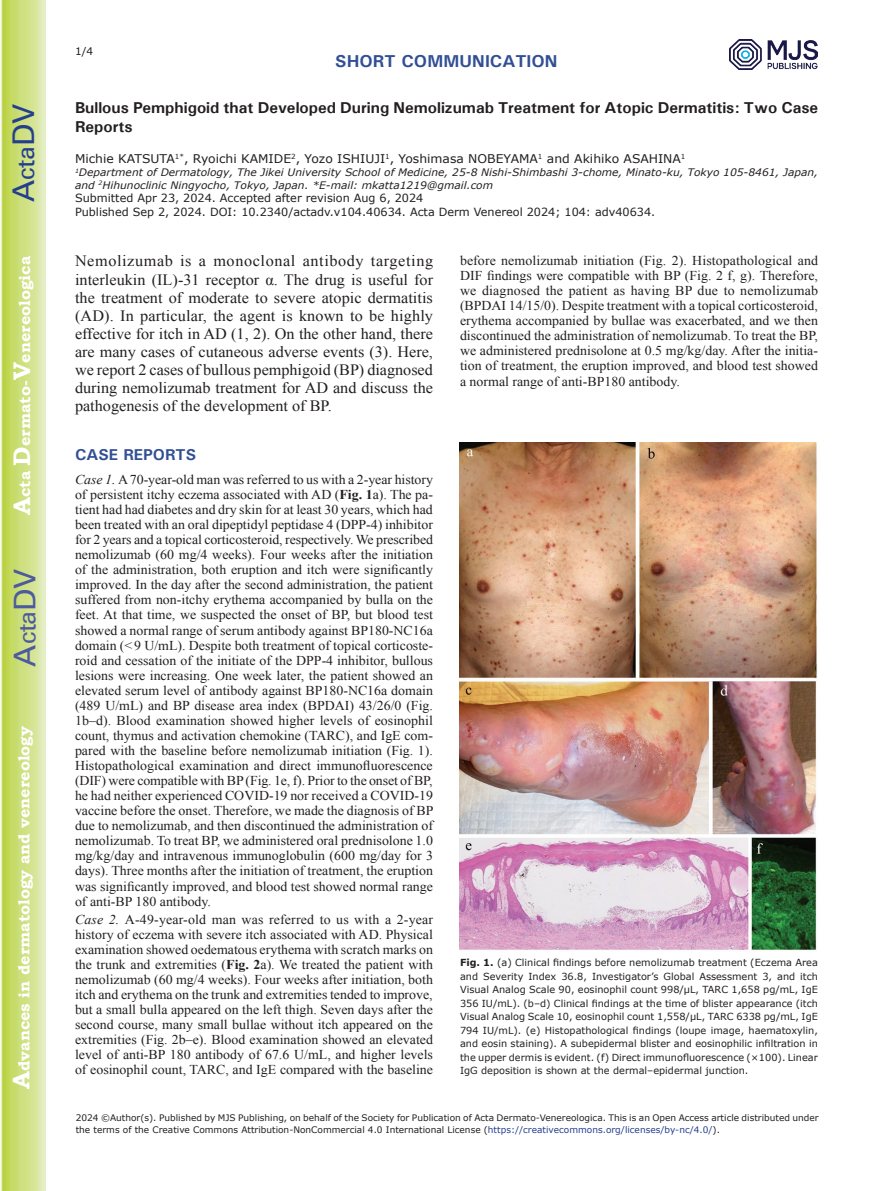
<style>
.page{position:relative;width:893px;height:1191px;background:#fff}
.page>*{position:absolute;margin:0;border:0;box-sizing:border-box;transform-origin:0 0}
.t1{font:30px "Univers";color:#4d5a9e}
.t2{font:30px "Univers";color:#253f8e}
.t3{font:700 17.25px "Univers";color:#324f95}
.t4{font:15.75px/18px "Times New Roman";color:#231f20;text-align:justify}
.t5{font:700 15.75px/18.9px "Univers";color:#231f20}
.t6{font:700 15.75px "Bookman Old Style";color:#fff}
.t7{font:700 15.75px "Univers";color:#324f95}
.t8{font:13.5px/15px "Times New Roman";color:#231f20;text-align:justify}
.t9{font:12px "Verdana";color:#231f20}
.t10{font:11.25px/13.5px "Verdana";color:#231f20}
.t11{font:10.5px "Verdana";color:#231f20}
.t12{font:italic 10.35px/12.8px "Verdana";color:#231f20}
.t13{font:9.75px/13.5px "Verdana";color:#231f20;text-align:justify}
.t14{font:9px/12px "Verdana";color:#231f20}
.s1{font-size:24px}
.s2{font-style:italic}
.s3{font-weight:700}
.s4{color:#253f8e}
</style>
<div class="page">
<svg style="left:1px;top:0;width:45px;height:1191px;background:#cfe084"></svg>
<img style="left:729px;top:40px;width:89px;height:30px">
<img style="left:459px;top:442px;width:358px;height:509px">
<h1 class="t2" style="left:6px;top:202px;width:100px;rotate:-90deg">A<span class="s1">cta</span>DV</h1>
<p class="t6" style="left:15px;top:515px;width:260px;rotate:-90deg"><span class="s1">A</span>cta <span class="s1">D</span>ermato-<span class="s1">V</span>enereologica</p>
<h1 class="t1" style="left:7px;top:666px;width:100px;rotate:-90deg">A<span class="s1">cta</span>DV</h1>
<p class="t6" style="left:15px;top:1088px;width:364px;rotate:-90deg"><span class="s1">A</span>dvances in dermatology and venereology</p>
<p class="t11" style="left:75px;top:44px;width:20px">1/4</p>
<p class="t3" style="left:335px;top:50px;width:224px">SHORT COMMUNICATION</p>
<p class="t5" style="left:75px;top:98px;width:745px">Bullous Pemphigoid that Developed During Nemolizumab Treatment for Atopic Dermatitis: Two Case<br>Reports</p>
<p class="t9" style="left:75px;top:151px;width:612px">Michie KATSUTA<sup>1*</sup>, Ryoichi KAMIDE<sup>2</sup>, Yozo ISHIUJI<sup>1</sup>, Yoshimasa NOBEYAMA<sup>1</sup> and Akihiko ASAHINA<sup>1</sup></p>
<p class="t12" style="left:75px;top:166px;width:745px"><sup>1</sup>Department of Dermatology, The Jikei University School of Medicine, 25-8 Nishi-Shimbashi 3-chome, Minato-ku, Tokyo 105-8461, Japan, and <sup>2</sup>Hihunoclinic Ningyocho, Tokyo, Japan. *E-mail: mkatta1219@gmail.com</p>
<p class="t10" style="left:75px;top:192px;width:582px">Submitted Apr 23, 2024. Accepted after revision Aug 6, 2024<br>Published Sep 2, 2024. DOI: 10.2340/actadv.v104.40634. Acta Derm Venereol 2024; 104: adv40634.</p>
<p class="t4" style="left:75px;top:252px;width:360px">Nemolizumab is a monoclonal antibody targeting interleukin (IL)-31 receptor α. The drug is useful for the treatment of moderate to severe atopic dermatitis (AD). In particular, the agent is known to be highly effective for itch in AD (1, 2). On the other hand, there are many cases of cutaneous adverse events (3). Here, we report 2 cases of bullous pemphigoid (BP) diagnosed during nemolizumab treatment for AD and discuss the pathogenesis of the development of BP.</p>
<p class="t7" style="left:75px;top:444px;width:123px">CASE REPORTS</p>
<p class="t8" style="left:75px;top:472px;width:360px"><span class="s2">Case 1.</span> A 70-year-old man was referred to us with a 2-year history of persistent itchy eczema associated with AD (<span class="s3">Fig. 1</span>a). The pa&shy;tient had had diabetes and dry skin for at least 30 years, which had been treated with an oral dipeptidyl peptidase 4 (DPP-4) inhibitor for 2 years and a topical corticosteroid, respectively. We prescribed nemolizumab (60 mg/4 weeks). Four weeks after the initiation of the administration, both eruption and itch were significantly improved. In the day after the second administration, the patient suffered from non-itchy erythema accompanied by bulla on the feet. At that time, we suspected the onset of BP, but blood test showed a normal range of serum antibody against BP180-NC16a domain (&lt;9 U/mL). Despite both treatment of topical corticoste&shy;roid and cessation of the initiate of the DPP-4 inhibitor, bullous lesions were increasing. One week later, the patient showed an elevated serum level of antibody against BP180-NC16a domain (489 U/mL) and BP disease area index (BPDAI) 43/26/0 (Fig.<br>1b–d). Blood examination showed higher levels of eosinophil count, thymus and activation chemokine (TARC), and IgE com&shy;pared with the baseline before nemolizumab initiation (Fig. 1).<br>Histopathological examination and direct immunofluorescence (DIF) were compatible with BP (Fig. 1e, f). Prior to the onset of BP, he had neither experienced COVID-19 nor received a COVID-19 vaccine before the onset. Therefore, we made the diagnosis of BP due to nemolizumab, and then discontinued the administration of nemolizumab. To treat BP, we administered oral prednisolone 1.0 mg/kg/day and intravenous immunoglobulin (600 mg/day for 3 days). Three months after the initiation of treatment, the eruption was significantly improved, and blood test showed normal range of anti-BP 180 antibody.</p>
<p class="t8" style="left:75px;top:911px;width:360px"><span class="s2">Case 2.</span> A-49-year-old man was referred to us with a 2-year history of eczema with severe itch associated with AD. Physical examination showed oedematous erythema with scratch marks on the trunk and extremities (<span class="s3">Fig. 2</span>a). We treated the patient with nemolizumab (60 mg/4 weeks). Four weeks after initiation, both itch and erythema on the trunk and extremities tended to improve, but a small bulla appeared on the left thigh. Seven days after the second course, many small bullae without itch appeared on the extremities (Fig. 2b–e). Blood examination showed an elevated level of anti-BP 180 antibody of 67.6 U/mL, and higher levels of eosinophil count, TARC, and IgE compared with the baseline</p>
<p class="t8" style="left:460px;top:253px;width:360px">before nemolizumab initiation (Fig. 2). Histopathological and DIF findings were compatible with BP (Fig. 2 f, g). Therefore, we diagnosed the patient as having BP due to nemolizumab (BPDAI 14/15/0). Despite treatment with a topical corticosteroid, erythema accompanied by bullae was exacerbated, and we then discontinued the administration of nemolizumab. To treat the BP, we administered prednisolone at 0.5 mg/kg/day. After the initia&shy;tion of treatment, the eruption improved, and blood test showed a normal range of anti-BP180 antibody.</p>
<p class="t13" style="left:460px;top:956px;width:359px"><span class="s3">Fig. 1.</span> (a) Clinical findings before nemolizumab treatment (Eczema Area and Severity Index 36.8, Investigator’s Global Assessment 3, and itch Visual Analog Scale 90, eosinophil count 998/μL, TARC 1,658 pg/mL, IgE 356 IU/mL). (b–d) Clinical findings at the time of blister appearance (itch Visual Analog Scale 10, eosinophil count 1,558/μL, TARC 6338 pg/mL, IgE 794 IU/mL). (e) Histopathological findings (loupe image, haematoxylin, and eosin staining). A subepidermal blister and eosinophilic infiltration in the upper dermis is evident. (f) Direct immunofluorescence (×100). Linear IgG deposition is shown at the dermal–epidermal junction.</p>
<p class="t14" style="left:76px;top:1112px;width:744px">2024 ©Author(s). Published by MJS Publishing, on behalf of the Society for Publication of Acta Dermato-Venereologica. This is an Open Access article distributed under the terms of the Creative Commons Attribution-NonCommercial 4.0 International License (<span class="s4">https://creativecommons.org/licenses/by-nc/4.0/</span>).</p>
</div>
